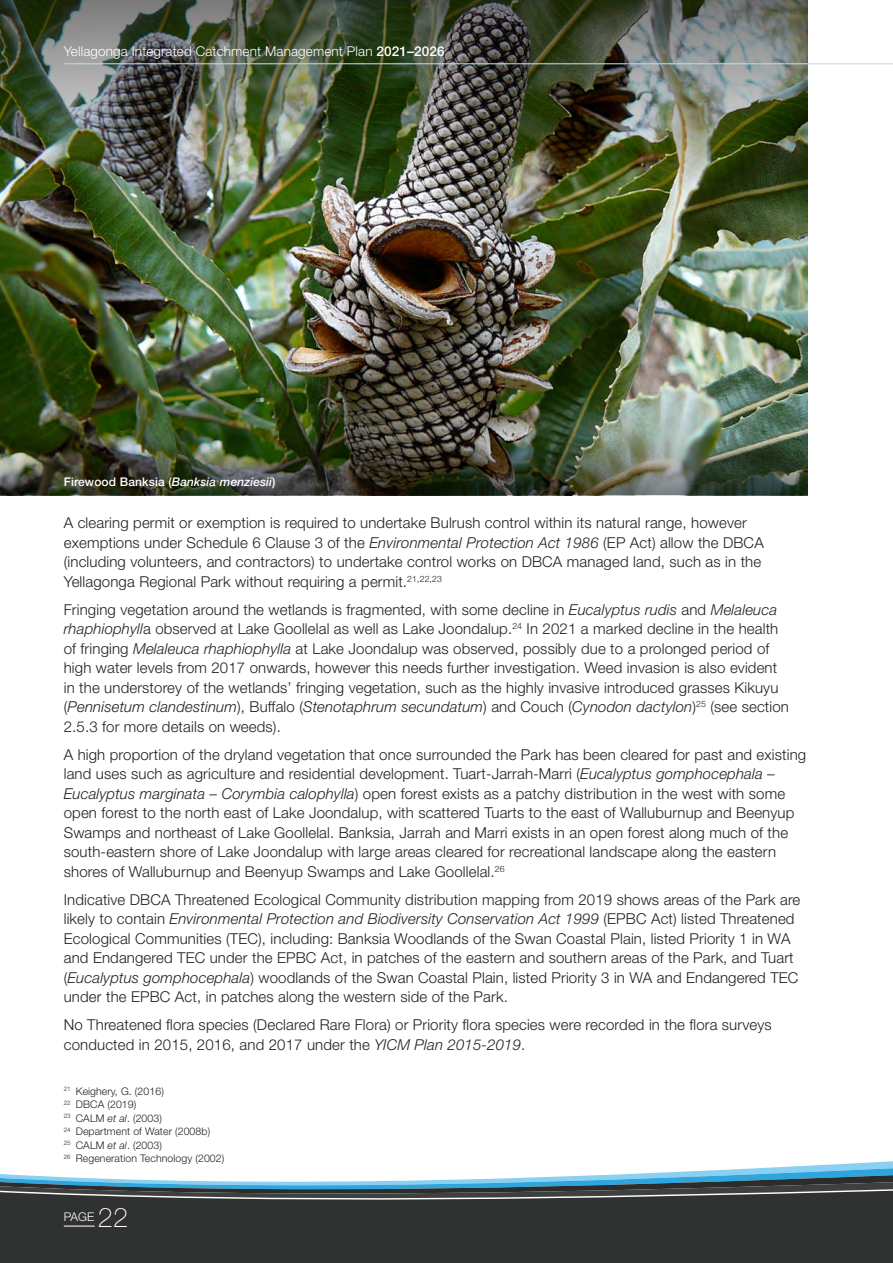
<style>
.page{position:relative;width:893px;height:1263px;background:#fff}
.page>*{position:absolute;margin:0;border:0;box-sizing:border-box;transform-origin:0 0}
.BODY{font:100 27px "Helvetica Neue";color:#fff}
.BODY-2{font:300 15px/19.5px "Helvetica Neue";letter-spacing:.01em;color:#231f20}
.BODY-3{font:300 13.5px "Helvetica Neue";letter-spacing:.01em;color:#fff}
.t1{font:500 12px "Helvetica Neue";letter-spacing:.01em;color:#fff}
.BODY-4{font:300 12px "Helvetica Neue";color:#fff}
.keys_base{font:300 10.5px "Helvetica Neue";letter-spacing:.01em;color:#231f20}
.s1{font-weight:500}
.s2{font-style:italic}
</style>
<div class="page">
<img style="left:0;top:196px;width:808px;height:239px">
<img style="left:0;top:435px;width:808px;height:60px">
<img style="left:0;top:0;width:808px;height:196px">
<hr style="left:64px;top:63px;width:829px;height:1px;background:#bbdbe4">
<div style="left:0;top:1218px;width:893px;height:45px;background:#303232"></div>
<svg style="left:0;top:1161px;width:893px;height:57px"></svg>
<hr style="left:64px;top:1226px;width:31px;height:1px;background:#fff">
<p class="BODY-3" style="left:64px;top:43px;width:382px">Yellagonga Integrated Catchment Management Plan <span class="s1">2021–2026</span></p>
<p class="t1" style="left:64px;top:474px;width:213px">Firewood Banksia (<span class="s2">Banksia menziesii</span>)</p>
<p class="BODY-2" style="left:64px;top:513px;width:701px">A clearing permit or exemption is required to undertake Bulrush control within its natural range, however exemptions under Schedule 6 Clause 3 of the <span class="s2">Environmental Protection Act 1986</span> (EP Act) allow the DBCA (including volunteers, and contractors) to undertake control works on DBCA managed land, such as in the Yellagonga Regional Park without requiring a permit.<sup>21,22,23</sup></p>
<p class="BODY-2" style="left:64px;top:599px;width:727px">Fringing vegetation around the wetlands is fragmented, with some decline in <span class="s2">Eucalyptus rudis</span> and <span class="s2">Melaleuca rhaphiophyll</span>a observed at Lake Goollelal as well as Lake Joondalup.<sup>24</sup> In 2021 a marked decline in the health of fringing <span class="s2">Melaleuca rhaphiophylla</span> at Lake Joondalup was observed, possibly due to a prolonged period of high water levels from 2017 onwards, however this needs further investigation. Weed invasion is also evident in the understorey of the wetlands’ fringing vegetation, such as the highly invasive introduced grasses Kikuyu (<span class="s2">Pennisetum clandestinum</span>), Buffalo (<span class="s2">Stenotaphrum secundatum</span>) and Couch (<span class="s2">Cynodon dactylon</span>)<sup>25</sup> (see section 2.5.3 for more details on weeds).</p>
<p class="BODY-2" style="left:64px;top:744px;width:744px">A high proportion of the dryland vegetation that once surrounded the Park has been cleared for past and existing land uses such as agriculture and residential development. Tuart-Jarrah-Marri (<span class="s2">Eucalyptus gomphocephala – Eucalyptus marginata – Corymbia calophylla</span>) open forest exists as a patchy distribution in the west with some open forest to the north east of Lake Joondalup, with scattered Tuarts to the east of Walluburnup and Beenyup Swamps and northeast of Lake Goollelal. Banksia, Jarrah and Marri exists in an open forest along much of the south-eastern shore of Lake Joondalup with large areas cleared for recreational landscape along the eastern shores of Walluburnup and Beenyup Swamps and Lake Goollelal.<sup>26</sup></p>
<p class="BODY-2" style="left:64px;top:889px;width:738px">Indicative DBCA Threatened Ecological Community distribution mapping from 2019 shows areas of the Park are likely to contain <span class="s2">Environmental Protection and Biodiversity Conservation Act 1999</span> (EPBC Act) listed Threatened Ecological Communities (TEC), including: Banksia Woodlands of the Swan Coastal Plain, listed Priority 1 in WA and Endangered TEC under the EPBC Act, in patches of the eastern and southern areas of the Park, and Tuart (<span class="s2">Eucalyptus gomphocephala</span>) woodlands of the Swan Coastal Plain, listed Priority 3 in WA and Endangered TEC under the EPBC Act, in patches along the western side of the Park.</p>
<p class="BODY-2" style="left:64px;top:1015px;width:709px">No Threatened flora species (Declared Rare Flora) or Priority flora species were recorded in the flora surveys conducted in 2015, 2016, and 2017 under the <span class="s2">YICM Plan 2015-2019</span>.</p>
<p class="keys_base" style="left:64px;top:1085px;width:102px"><sup>21</sup> Keighery, G. (2016)</p>
<p class="keys_base" style="left:64px;top:1098px;width:74px"><sup>22</sup> DBCA (2019)</p>
<p class="keys_base" style="left:64px;top:1112px;width:100px"><sup>23</sup> CALM <span class="s2">et al</span>. (2003)</p>
<p class="keys_base" style="left:64px;top:1125px;width:148px"><sup>24</sup> Department of Water (2008b)</p>
<p class="keys_base" style="left:64px;top:1139px;width:100px"><sup>25</sup> CALM <span class="s2">et al</span>. (2003)</p>
<p class="keys_base" style="left:64px;top:1152px;width:162px"><sup>26</sup> Regeneration Technology (2002)</p>
<p class="BODY-4" style="left:64px;top:1209px;width:32px">PAGE</p>
<p class="BODY" style="left:98px;top:1201px;width:32px">22</p>
</div>
